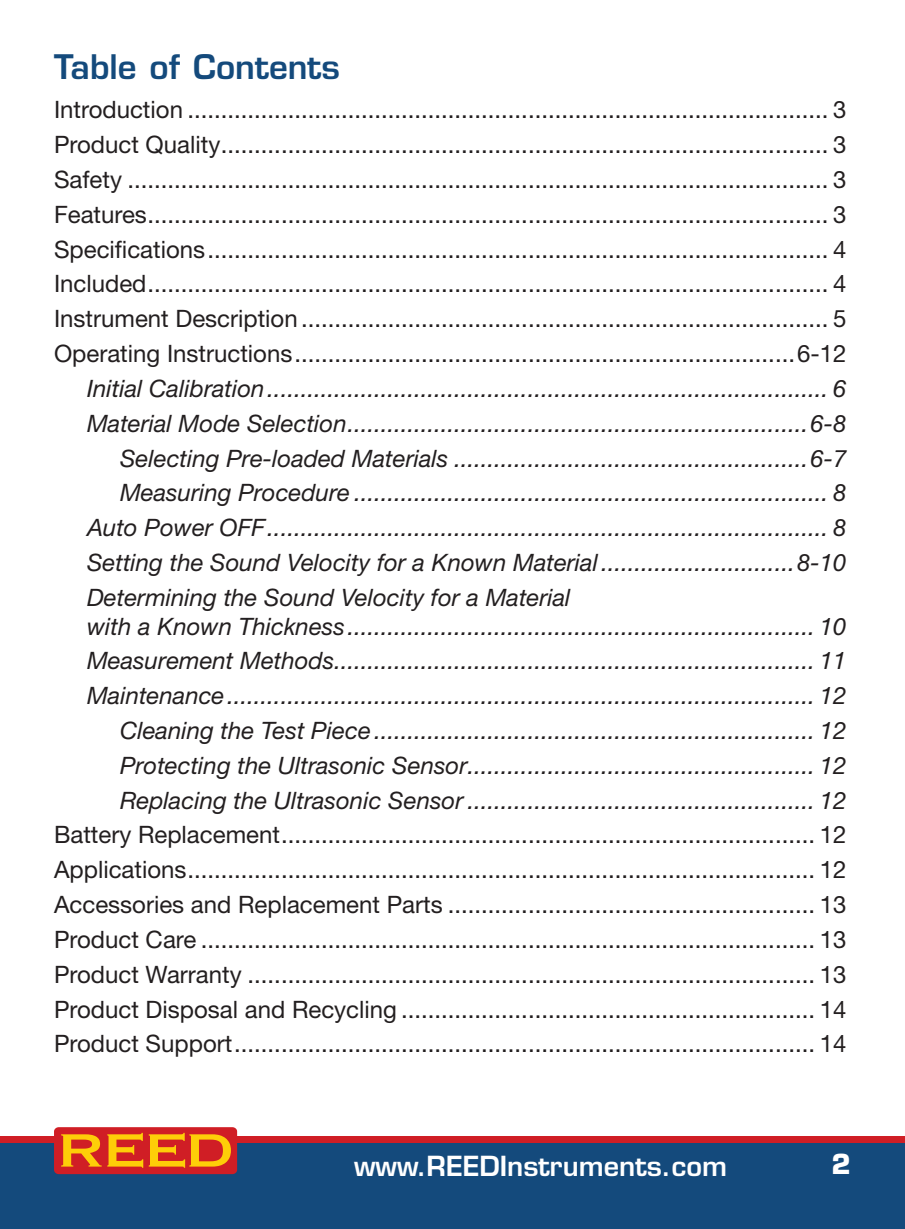
<style>
.page{position:relative;width:905px;height:1229px;background:#fff}
.page>*{position:absolute;margin:0;border:0;box-sizing:border-box;transform-origin:0 0}
.t1{font:600 33px "Eurostile LT Std";color:#144a7c}
.t2{font:600 27px "Eurostile LT Std";color:#fff}
.t3{font:700 27px "Eurostile LT Std";color:#fff}
.t4{font:24px/34.8px "Helvetica Neue LT Std";color:#231f20;text-align:justify}
.t5{font:italic 24px/34.8px "Helvetica Neue LT Std";color:#231f20;text-align:right}
</style>
<div class="page">
<div style="left:0;top:1137px;width:904px;height:91px;background:#144a7c"></div>
<div style="left:0;top:1136px;width:904px;height:6px;background:#d01e25"></div>
<div style="left:54px;top:1127px;width:183px;height:47px;background:#d01e25;border-radius:5px"></div>
<svg style="left:61px;top:1132px;width:82px;height:35px"></svg>
<svg style="left:149px;top:1132px;width:82px;height:35px"></svg>
<h1 class="t1" style="left:54px;top:46px;width:287px">Table of Contents</h1>
<p class="t4" style="left:54px;top:92px;width:793px">Introduction ................................................................................................ 3<br>Product Quality........................................................................................... 3<br>Safety ......................................................................................................... 3<br>Features...................................................................................................... 3<br>Specifications............................................................................................. 4<br>Included...................................................................................................... 4<br>Instrument Description............................................................................... 5<br>Operating Instructions...........................................................................6-12</p>
<p class="t5" style="left:87px;top:370px;width:760px">Initial Calibration.................................................................................... 6</p>
<p class="t5" style="left:87px;top:405px;width:760px">Material Mode Selection.....................................................................6-8</p>
<p class="t5" style="left:120px;top:440px;width:728px">Selecting Pre-loaded Materials .....................................................6-7</p>
<p class="t5" style="left:120px;top:475px;width:727px">Measuring Procedure ....................................................................... 8</p>
<p class="t5" style="left:87px;top:510px;width:760px">Auto Power OFF.................................................................................... 8</p>
<p class="t5" style="left:87px;top:544px;width:760px">Setting the Sound Velocity for a Known Material .............................8-10</p>
<p class="t5" style="left:87px;top:579px;width:485px">Determining the Sound Velocity for a Material</p>
<p class="t5" style="left:87px;top:608px;width:761px">with a Known Thickness...................................................................... 10<br>Measurement Methods........................................................................ 11<br>Maintenance........................................................................................ 12<br>Cleaning the Test Piece .................................................................. 12<br>Protecting the Ultrasonic Sensor.................................................... 12<br>Replacing the Ultrasonic Sensor .................................................... 12</p>
<p class="t4" style="left:54px;top:817px;width:793px">Battery Replacement................................................................................ 12<br>Applications.............................................................................................. 12<br>Accessories and Replacement Parts ....................................................... 13<br>Product Care ............................................................................................ 13<br>Product Warranty ..................................................................................... 13<br>Product Disposal and Recycling .............................................................. 14<br>Product Support....................................................................................... 14</p>
<p class="t2" style="left:354px;top:1148px;width:374px">www.REEDInstruments.com</p>
<p class="t3" style="left:831px;top:1147px;width:21px">2</p>
</div>
